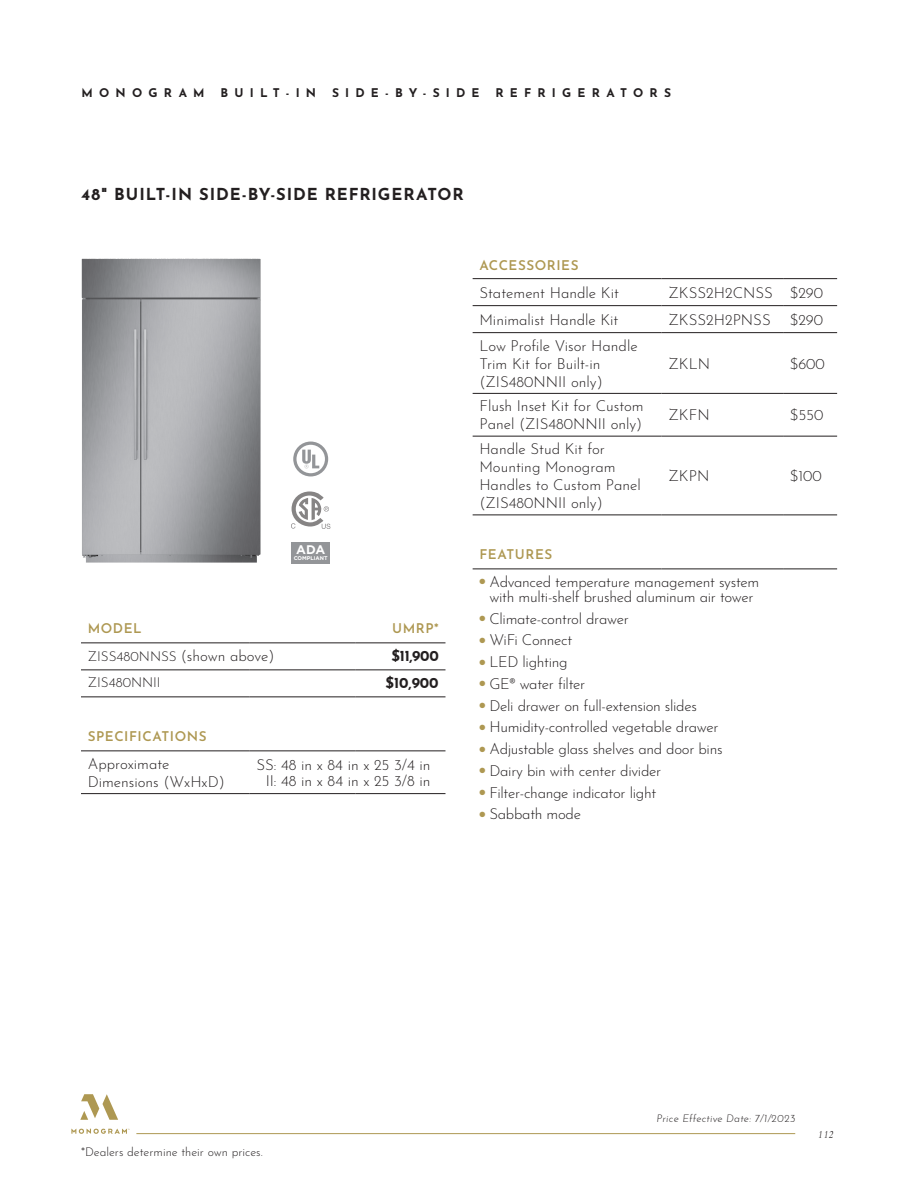
<style>
.page{position:relative;width:918px;height:1188px;background:#fff}
.page>*{position:absolute;margin:0;border:0;box-sizing:border-box;transform-origin:0 0}
.t1{font:700 16.5px "Josefin Sans";letter-spacing:.055em;color:#231f20}
.t2{font:300 15px/18px "Josefin Sans";letter-spacing:-.015em;color:#231f20}
.t3{font:700 15px "Josefin Sans";letter-spacing:-.01em;color:#231f20}
.t4{font:600 13.5px "Josefin Sans";letter-spacing:.04em;color:#ae9852}
.t5{font:300 13.5px "Josefin Sans";color:#231f20}
.t6{font:700 12.45px "Gotham";color:#fff}
.t7{font:700 12px "Josefin Sans";letter-spacing:.52em;color:#231f20}
.t8{font:300 12px "Josefin Sans";color:#231f20}
.t9{font:italic 300 10.5px "Josefin Sans";letter-spacing:.02em;color:#231f20}
.t10{font:italic 10.5px "Cardo";color:#231f20;scale:.75 1}
.t11{font:700 5.4px "Gotham";color:#fff}
.s1{font-size:13.5px}
</style>
<div class="page">
<img style="left:81px;top:259px;width:179px;height:304px">
<hr style="left:81px;top:793px;width:169px;height:1px;background:#231f20">
<hr style="left:250px;top:793px;width:106px;height:1px;background:#231f20">
<hr style="left:356px;top:793px;width:89px;height:1px;background:#231f20">
<hr style="left:81px;top:643px;width:169px;height:1px;background:#231f20">
<hr style="left:250px;top:643px;width:106px;height:1px;background:#231f20">
<hr style="left:356px;top:643px;width:89px;height:1px;background:#231f20">
<hr style="left:81px;top:751px;width:169px;height:1px;background:#231f20">
<hr style="left:250px;top:751px;width:106px;height:1px;background:#231f20">
<hr style="left:356px;top:751px;width:89px;height:1px;background:#231f20">
<hr style="left:81px;top:697px;width:169px;height:1px;background:#231f20">
<hr style="left:250px;top:697px;width:106px;height:1px;background:#231f20">
<hr style="left:356px;top:697px;width:89px;height:1px;background:#231f20">
<hr style="left:81px;top:670px;width:169px;height:1px;background:#231f20">
<hr style="left:250px;top:670px;width:106px;height:1px;background:#231f20">
<hr style="left:356px;top:670px;width:89px;height:1px;background:#231f20">
<hr style="left:473px;top:278px;width:189px;height:1px;background:#231f20">
<hr style="left:662px;top:278px;width:121px;height:1px;background:#231f20">
<hr style="left:783px;top:278px;width:54px;height:1px;background:#231f20">
<hr style="left:473px;top:305px;width:189px;height:1px;background:#231f20">
<hr style="left:662px;top:305px;width:121px;height:1px;background:#231f20">
<hr style="left:783px;top:305px;width:54px;height:1px;background:#231f20">
<hr style="left:783px;top:332px;width:54px;height:1px;background:#231f20">
<hr style="left:473px;top:393px;width:189px;height:1px;background:#231f20">
<hr style="left:662px;top:393px;width:121px;height:1px;background:#231f20">
<hr style="left:783px;top:393px;width:54px;height:1px;background:#231f20">
<hr style="left:473px;top:436px;width:189px;height:1px;background:#231f20">
<hr style="left:662px;top:436px;width:121px;height:1px;background:#231f20">
<hr style="left:783px;top:436px;width:54px;height:1px;background:#231f20">
<hr style="left:473px;top:515px;width:189px;height:1px;background:#231f20">
<hr style="left:662px;top:515px;width:121px;height:1px;background:#231f20">
<hr style="left:783px;top:515px;width:54px;height:1px;background:#231f20">
<hr style="left:473px;top:569px;width:189px;height:1px;background:#231f20">
<hr style="left:662px;top:569px;width:121px;height:1px;background:#231f20">
<hr style="left:783px;top:569px;width:54px;height:1px;background:#231f20">
<hr style="left:473px;top:332px;width:189px;height:1px;background:#231f20">
<hr style="left:662px;top:332px;width:121px;height:1px;background:#231f20">
<svg style="left:293px;top:442px;width:35px;height:34px"></svg>
<svg style="left:291px;top:491px;width:39px;height:38px"></svg>
<div style="left:292px;top:542px;width:38px;height:22px;background:#939598"></div>
<svg style="left:71px;top:1094px;width:59px;height:40px"></svg>
<hr style="left:136px;top:1133px;width:659px;height:1px;background:#ae9852">
<p class="t7" style="left:82px;top:82px;width:125px">MONOGRAM</p>
<p class="t7" style="left:221px;top:82px;width:97px">BUILT-IN</p>
<p class="t7" style="left:332px;top:82px;width:149px">SIDE-BY-SIDE</p>
<p class="t7" style="left:496px;top:82px;width:177px">REFRIGERATORS</p>
<p class="t1" style="left:81px;top:180px;width:384px">48" BUILT-IN SIDE-BY-SIDE REFRIGERATOR</p>
<p class="t6" style="left:296px;top:542px;width:31px">ADA</p>
<p class="t11" style="left:294px;top:555px;width:36px">COMPLIANT</p>
<p class="t4" style="left:88px;top:618px;width:55px">MODEL</p>
<p class="t4" style="left:392px;top:618px;width:48px">UMRP*</p>
<p class="t2" style="left:88px;top:645px;width:188px"><span class="s1">ZISS480NNSS</span> (shown above)</p>
<p class="t3" style="left:392px;top:642px;width:49px">$11,900</p>
<p class="t5" style="left:88px;top:672px;width:74px">ZIS480NNII</p>
<p class="t3" style="left:386px;top:669px;width:55px">$10,900</p>
<p class="t4" style="left:88px;top:726px;width:120px">SPECIFICATIONS</p>
<p class="t2" style="left:88px;top:753px;width:139px">Approximate<br>Dimensions (WxHxD)</p>
<p class="t2" style="left:256px;top:755px;width:176px;line-height:16.5px;text-align:right">SS: 48 in x 84 in x 25 3/4 in<br>II: 48 in x 84 in x 25 3/8 in</p>
<p class="t4" style="left:479px;top:255px;width:101px">ACCESSORIES</p>
<p class="t2" style="left:479px;top:282px;width:141px">Statement Handle Kit</p>
<p class="t2" style="left:668px;top:282px;width:156px">ZKSS2H2CNSS $290</p>
<p class="t2" style="left:479px;top:309px;width:141px">Minimalist Handle Kit</p>
<p class="t2" style="left:668px;top:309px;width:104px">ZKSS2H2PNSS</p>
<p class="t2" style="left:790px;top:309px;width:35px">$290</p>
<p class="t2" style="left:479px;top:335px;width:160px">Low Profile Visor Handle<br>Trim Kit for Built-in (ZIS480NNII only)</p>
<p class="t2" style="left:668px;top:353px;width:43px">ZKLN</p>
<p class="t2" style="left:790px;top:353px;width:37px">$600</p>
<p class="t2" style="left:479px;top:396px;width:166px">Flush Inset Kit for Custom<br>Panel (ZIS480NNII only)</p>
<p class="t2" style="left:668px;top:405px;width:43px">ZKFN</p>
<p class="t2" style="left:790px;top:405px;width:35px">$550</p>
<p class="t2" style="left:479px;top:438px;width:163px">Handle Stud Kit for<br>Mounting Monogram<br>Handles to Custom Panel (ZIS480NNII only)</p>
<p class="t2" style="left:668px;top:465px;width:43px">ZKPN</p>
<p class="t2" style="left:790px;top:465px;width:33px">$100</p>
<p class="t4" style="left:479px;top:544px;width:74px">FEATURES</p>
<p class="t2" style="left:479px;top:573px;width:282px;line-height:15px;text-align:center"><sup>●</sup> Advanced temperature management system with multi-shelf brushed aluminum air tower</p>
<p class="t2" style="left:479px;top:608px;width:151px"><sup>●</sup> Climate-control drawer</p>
<p class="t2" style="left:479px;top:630px;width:94px"><sup>●</sup> WiFi Connect</p>
<p class="t2" style="left:479px;top:651px;width:90px"><sup>●</sup> LED lighting</p>
<p class="t2" style="left:479px;top:673px;width:108px"><sup>●</sup> GE® water filter</p>
<p class="t2" style="left:479px;top:695px;width:219px"><sup>●</sup> Deli drawer on full-extension slides</p>
<p class="t2" style="left:479px;top:717px;width:241px"><sup>●</sup> Humidity-controlled vegetable drawer</p>
<p class="t2" style="left:479px;top:738px;width:245px"><sup>●</sup> Adjustable glass shelves and door bins</p>
<p class="t2" style="left:479px;top:760px;width:183px"><sup>●</sup> Dairy bin with center divider</p>
<p class="t2" style="left:479px;top:782px;width:178px"><sup>●</sup> Filter-change indicator light</p>
<p class="t2" style="left:479px;top:804px;width:103px"><sup>●</sup> Sabbath mode</p>
<p class="t8" style="left:81px;top:1142px;width:183px">*Dealers determine their own prices.</p>
<p class="t9" style="left:657px;top:1109px;width:140px">Price Effective Date: 7/1/2023</p>
<p class="t10" style="left:818px;top:1128px;width:22px">112</p>
</div>
